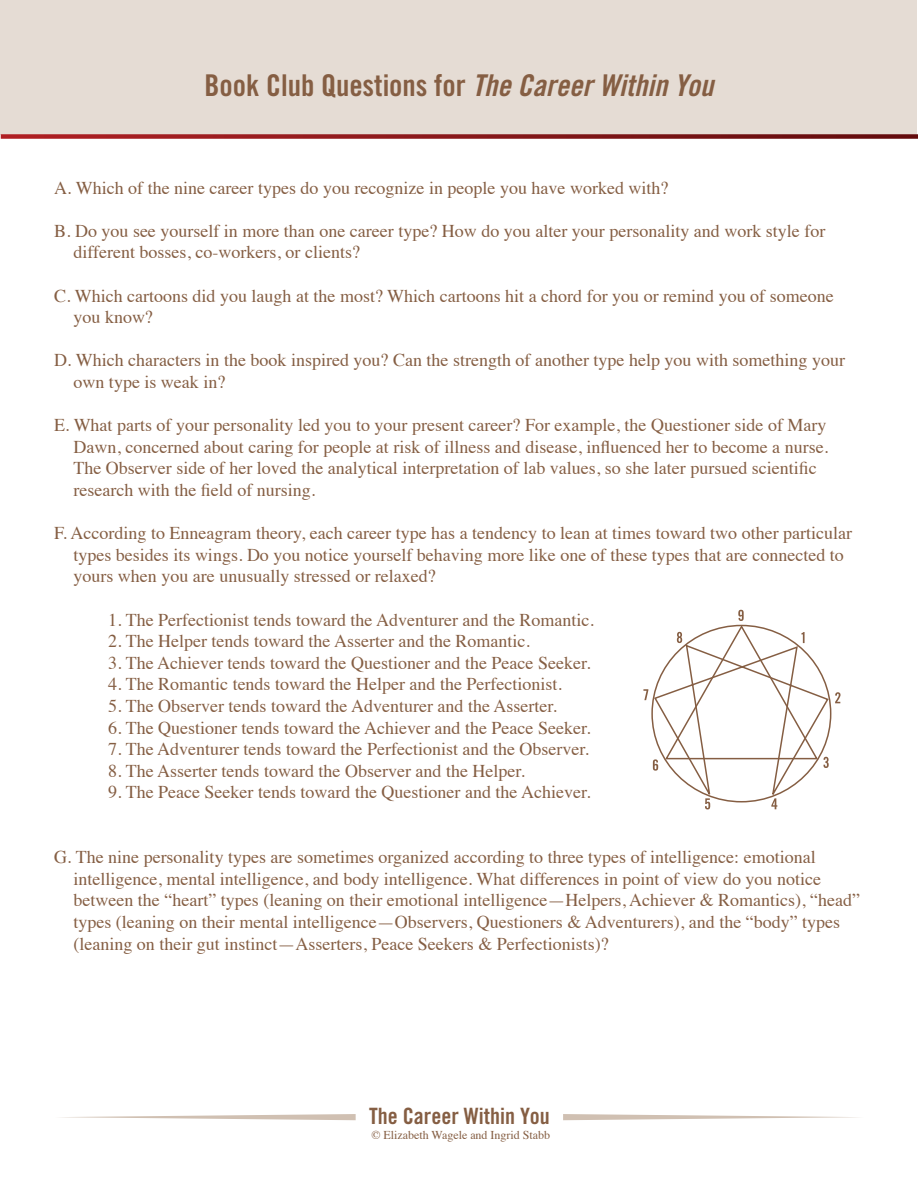
<style>
.page{position:relative;width:918px;height:1188px;background:#fff}
.page>*{position:absolute;margin:0;border:0;box-sizing:border-box;transform-origin:0 0}
.t1{font:30px "Trade Gothic Bold Cond Twenty";color:#855e43}
.t2{font:22.5px "Trade Gothic Bold Cond Twenty";color:#855e43}
.t3{font:18px/21.6px "Times";color:#855e43}
.t4{font:12px "Times";color:#855e43}
.s1{font-family:"Trade Gothic Bold Cond Twenty Obl"}
</style>
<div class="page">
<div style="left:1px;top:1px;width:916px;height:134px;background:#e5dcd4"></div>
<svg style="left:1px;top:134px;width:917px;height:5px;background:#922c2d"></svg>
<svg style="left:643px;top:610px;width:198px;height:199px"></svg>
<svg style="left:61px;top:1114px;width:295px;height:6px"></svg>
<svg style="left:563px;top:1114px;width:295px;height:6px"></svg>
<p class="t1" style="left:204px;top:68px;width:511px">Book Club Questions for <span class="s1">The Career Within You</span></p>
<p class="t3" style="left:54px;top:175px;width:616px">A. Which of the nine career types do you recognize in people you have worked with?</p>
<p class="t3" style="left:74px;top:218px;width:753px;text-indent:-20px">B. Do you see yourself in more than one career type? How do you alter your personality and work style for different bosses, co-workers, or clients?</p>
<p class="t3" style="left:74px;top:283px;width:762px;text-indent:-20px">C. Which cartoons did you laugh at the most? Which cartoons hit a chord for you or remind you of someone you know?</p>
<p class="t3" style="left:74px;top:348px;width:773px;text-indent:-20px">D. Which characters in the book inspired you? Can the strength of another type help you with something your own type is weak in?</p>
<p class="t3" style="left:74px;top:413px;width:756px;text-indent:-20px">E. What parts of your personality led you to your present career? For example, the Questioner side of Mary Dawn, concerned about caring for people at risk of illness and disease, influenced her to become a nurse.<br>The Observer side of her loved the analytical interpretation of lab values, so she later pursued scientific research with the field of nursing.</p>
<p class="t3" style="left:74px;top:521px;width:780px;text-indent:-20px">F. According to Enneagram theory, each career type has a tendency to lean at times toward two other particular types besides its wings. Do you notice yourself behaving more like one of these types that are connected to yours when you are unusually stressed or relaxed?</p>
<p class="t3" style="left:108px;top:607px;width:488px">1. The Perfectionist tends toward the Adventurer and the Romantic.</p>
<p class="t3" style="left:108px;top:629px;width:424px">2. The Helper tends toward the Asserter and the Romantic.</p>
<p class="t3" style="left:108px;top:650px;width:484px">3. The Achiever tends toward the Questioner and the Peace Seeker.</p>
<p class="t3" style="left:108px;top:672px;width:456px">4. The Romantic tends toward the Helper and the Perfectionist.</p>
<p class="t3" style="left:108px;top:694px;width:451px">5. The Observer tends toward the Adventurer and the Asserter.</p>
<p class="t3" style="left:108px;top:715px;width:484px">6. The Questioner tends toward the Achiever and the Peace Seeker.</p>
<p class="t3" style="left:108px;top:737px;width:483px">7. The Adventurer tends toward the Perfectionist and the Observer.</p>
<p class="t3" style="left:108px;top:758px;width:419px">8. The Asserter tends toward the Observer and the Helper.</p>
<p class="t3" style="left:108px;top:780px;width:484px">9. The Peace Seeker tends toward the Questioner and the Achiever.</p>
<p class="t3" style="left:74px;top:845px;width:788px;text-indent:-20px">G. The nine personality types are sometimes organized according to three types of intelligence: emotional intelligence, mental intelligence, and body intelligence. What differences in point of view do you notice between the “heart” types (leaning on their emotional intelligence—Helpers, Achiever &amp; Romantics), “head” types (leaning on their mental intelligence—Observers, Questioners &amp; Adventurers), and the “body” types (leaning on their gut instinct—Asserters, Peace Seekers &amp; Perfectionists)?</p>
<p class="t2" style="left:369px;top:1103px;width:182px">The Career Within You</p>
<p class="t4" style="left:371px;top:1123px;width:180px">© Elizabeth Wagele and Ingrid Stabb</p>
</div>
